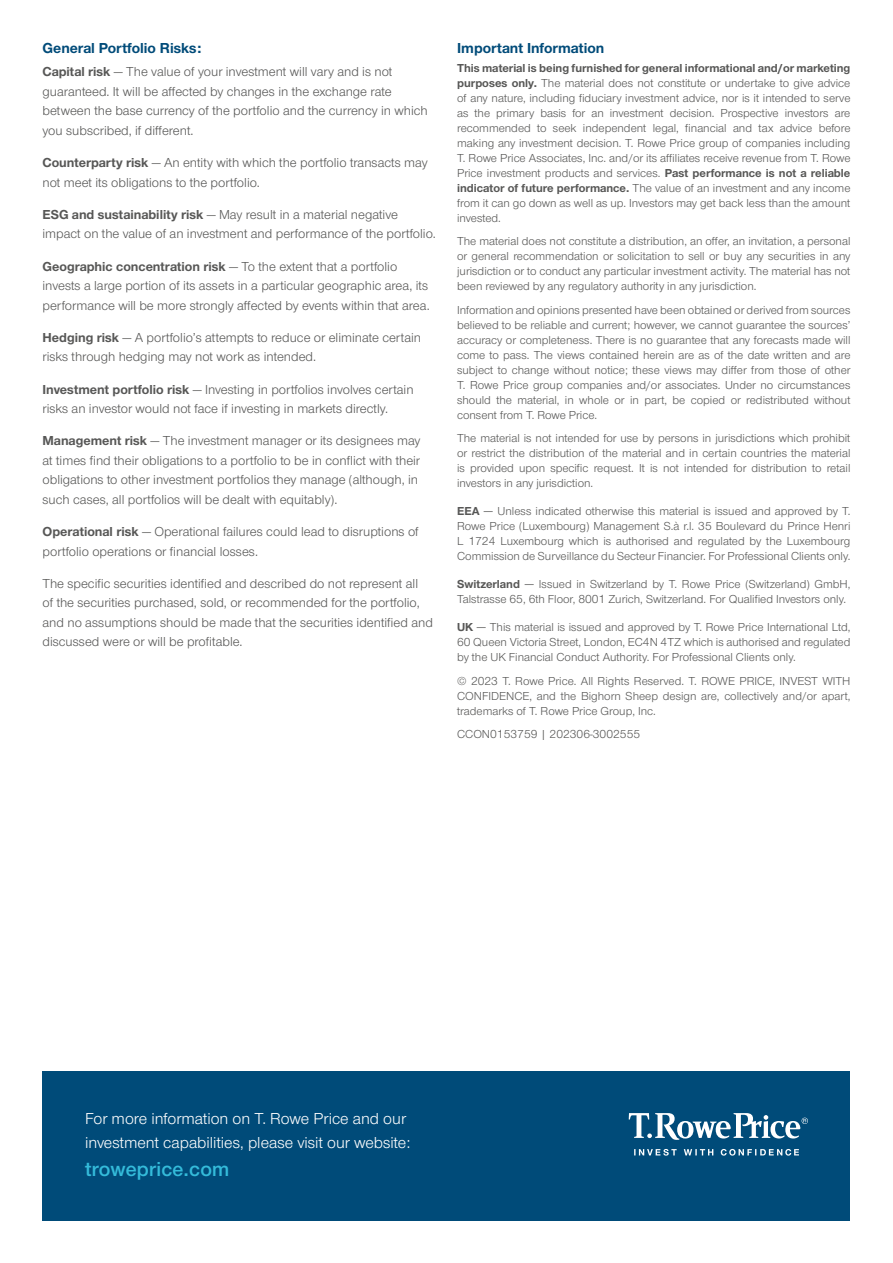
<style>
.page{position:relative;width:893px;height:1263px;background:#fff}
.page>*{position:absolute;margin:0;border:0;box-sizing:border-box;transform-origin:0 0}
.t1{font:600 21px "Nimbus Sans Novus";letter-spacing:.01em;color:#34bbda}
.t2{font:16.5px/24px "Nimbus Sans Novus";color:#fff}
.t3{font:700 15px "Nimbus Sans Novus";color:#004b79}
.t4{font:13.5px/19.5px "Nimbus Sans Novus";color:#575756}
.t5{font:12px/15px "Nimbus Sans Novus";color:#575756;text-align:justify}
.s1{font-weight:700}
.s2{font-size:13.5px}
</style>
<div class="page">
<div style="left:43px;top:1071px;width:807px;height:149px;background:#004b79"></div>
<svg style="left:634px;top:1149px;width:165px;height:6px"></svg>
<svg style="left:629px;top:1113px;width:179px;height:27px"></svg>
<p class="t3" style="left:43px;top:37px;width:160px">General Portfolio Risks:</p>
<p class="t4" style="left:43px;top:62px;width:387px"><span class="s1">Capital risk</span> — The value of your investment will vary and is not guaranteed. It will be affected by changes in the exchange rate between the base currency of the portfolio and the currency in which you subscribed, if different.</p>
<p class="t4" style="left:43px;top:152px;width:387px"><span class="s1">Counterparty risk</span> — An entity with which the portfolio transacts may not meet its obligations to the portfolio.</p>
<p class="t4" style="left:43px;top:204px;width:395px"><span class="s1">ESG and sustainability risk</span> — May result in a material negative impact on the value of an investment and performance of the portfolio.</p>
<p class="t4" style="left:43px;top:256px;width:389px"><span class="s1">Geographic concentration risk</span> — To the extent that a portfolio invests a large portion of its assets in a particular geographic area, its performance will be more strongly affected by events within that area.</p>
<p class="t4" style="left:43px;top:327px;width:380px"><span class="s1">Hedging risk</span> — A portfolio’s attempts to reduce or eliminate certain risks through hedging may not work as intended.</p>
<p class="t4" style="left:43px;top:379px;width:373px"><span class="s1">Investment portfolio risk</span> — Investing in portfolios involves certain risks an investor would not face if investing in markets directly.</p>
<p class="t4" style="left:43px;top:431px;width:379px"><span class="s1">Management risk</span> — The investment manager or its designees may at times find their obligations to a portfolio to be in conflict with their obligations to other investment portfolios they manage (although, in such cases, all portfolios will be dealt with equitably).</p>
<p class="t4" style="left:43px;top:521px;width:378px"><span class="s1">Operational risk</span> — Operational failures could lead to disruptions of portfolio operations or financial losses.</p>
<p class="t4" style="left:43px;top:573px;width:392px">The specific securities identified and described do not represent all<br>of the securities purchased, sold, or recommended for the portfolio, and no assumptions should be made that the securities identified and discussed were or will be profitable.</p>
<p class="t3" style="left:457px;top:37px;width:149px">Important Information</p>
<p class="t5" style="left:457px;top:60px;width:395px"><span class="s1">This material is being furnished for general informational and/or marketing purposes only.</span> The material does not constitute or undertake to give advice of any nature, including fiduciary investment advice, nor is it intended to serve as the primary basis for an investment decision. Prospective investors are recommended to seek independent legal, financial and tax advice before making any investment decision. T. Rowe Price group of companies including T. Rowe Price Associates, Inc. and/or its affiliates receive revenue from T. Rowe Price investment products and services. <span class="s1">Past performance is not a reliable indicator of future performance.</span> The value of an investment and any income from it can go down as well as up. Investors may get back less than the amount invested.</p>
<p class="t5" style="left:457px;top:233px;width:395px">The material does not constitute a distribution, an offer, an invitation, a personal or general recommendation or solicitation to sell or buy any securities in any jurisdiction or to conduct any particular investment activity. The material has not been reviewed by any regulatory authority in any jurisdiction.</p>
<p class="t5" style="left:457px;top:302px;width:395px">Information and opinions presented have been obtained or derived from sources believed to be reliable and current; however, we cannot guarantee the sources’ accuracy or completeness. There is no guarantee that any forecasts made will come to pass. The views contained herein are as of the date written and are subject to change without notice; these views may differ from those of other T. Rowe Price group companies and/or associates. Under no circumstances should the material, in whole or in part, be copied or redistributed without consent from T. Rowe Price.</p>
<p class="t5" style="left:457px;top:430px;width:395px">The material is not intended for use by persons in jurisdictions which prohibit or restrict the distribution of the material and in certain countries the material is provided upon specific request. It is not intended for distribution to retail investors in any jurisdiction.</p>
<p class="t5" style="left:457px;top:503px;width:395px"><span class="s1">EEA</span> <span class="s2">—</span> Unless indicated otherwise this material is issued and approved by T.<br>Rowe Price (Luxembourg) Management S.à r.l. 35 Boulevard du Prince Henri L 1724 Luxembourg which is authorised and regulated by the Luxembourg Commission de Surveillance du Secteur Financier. For Professional Clients only.</p>
<p class="t5" style="left:457px;top:576px;width:395px"><span class="s1">Switzerland</span> <span class="s2">—</span> Issued in Switzerland by T. Rowe Price (Switzerland) GmbH,<br>Talstrasse 65, 6th Floor, 8001 Zurich, Switzerland. For Qualified Investors only.</p>
<p class="t5" style="left:457px;top:619px;width:395px"><span class="s1">UK</span> <span class="s2">—</span> This material is issued and approved by T. Rowe Price International Ltd, 60 Queen Victoria Street, London, EC4N 4TZ which is authorised and regulated by the UK Financial Conduct Authority. For Professional Clients only.</p>
<p class="t5" style="left:457px;top:673px;width:395px">© 2023 T. Rowe Price. All Rights Reserved. T. ROWE PRICE, INVEST WITH CONFIDENCE, and the Bighorn Sheep design are, collectively and/or apart, trademarks of T. Rowe Price Group, Inc.</p>
<p class="t5" style="left:457px;top:726px;width:185px">CCON0153759 | 202306-3002555</p>
<h2 class="t2" style="left:85px;top:1106px;width:327px">For more information on T. Rowe Price and our investment capabilities, please visit our website:</h2>
<h1 class="t1" style="left:85px;top:1156px;width:146px">troweprice.com</h1>
</div>
